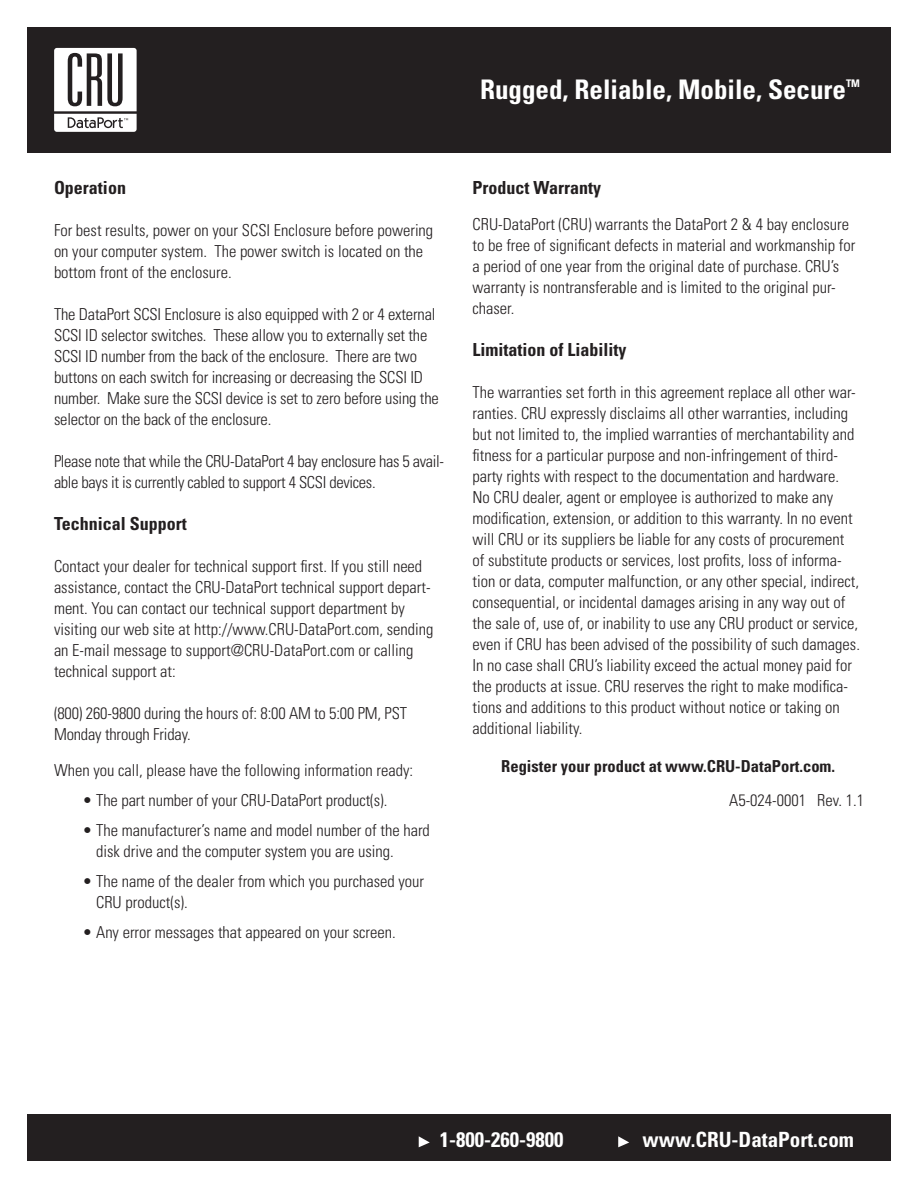
<style>
.page{position:relative;width:918px;height:1188px;background:#fff}
.page>*{position:absolute;margin:0;border:0;box-sizing:border-box;transform-origin:0 0}
.t1{font:700 condensed 27px "Univers";color:#fff}
.t2{font:700 condensed 21px "Univers";color:#fff}
.t3{font:700 condensed 18px "Univers";color:#231f20}
.t4{font:300 condensed 16.5px/21px "Univers";color:#231f20}
.t5{font:300 condensed 16.5px/21px "Univers";letter-spacing:-.02em;color:#231f20}
.t6{font:700 condensed 16.5px "Univers";color:#231f20}
.t7{font:700 condensed 10.5px "Univers";color:#fff}
</style>
<div class="page">
<div style="left:27px;top:27px;width:864px;height:126px;background:#231f20"></div>
<div style="left:27px;top:1115px;width:864px;height:46px;background:#231f20"></div>
<svg style="left:419px;top:1136px;width:11px;height:11px"></svg>
<svg style="left:618px;top:1136px;width:11px;height:11px"></svg>
<svg style="left:54px;top:48px;width:83px;height:84px"></svg>
<h1 class="t1" style="left:480px;top:73px;width:368px">Rugged, Reliable, Mobile, Secure</h1>
<p class="t7" style="left:846px;top:77px;width:15px">TM</p>
<p class="t3" style="left:54px;top:176px;width:73px">Operation</p>
<p class="t4" style="left:54px;top:219px;width:381px">For best results, power on your SCSI Enclosure before powering on your computer system. The power switch is located on the bottom front of the enclosure.</p>
<p class="t4" style="left:54px;top:303px;width:386px">The DataPort SCSI Enclosure is also equipped with 2 or 4 external SCSI ID selector switches. These allow you to externally set the SCSI ID number from the back of the enclosure. There are two buttons on each switch for increasing or decreasing the SCSI ID number. Make sure the SCSI device is set to zero before using the selector on the back of the enclosure.</p>
<p class="t5" style="left:54px;top:450px;width:392px">Please note that while the CRU-DataPort 4 bay enclosure has 5 avail&shy;able bays it is currently cabled to support 4 SCSI devices.</p>
<p class="t3" style="left:54px;top:512px;width:134px">Technical Support</p>
<p class="t4" style="left:54px;top:555px;width:381px">Contact your dealer for technical support first. If you still need assistance, contact the CRU-DataPort technical support depart&shy;ment. You can contact our technical support department by visiting our web site at http://www.CRU-DataPort.com, sending an E-mail message to support@CRU-DataPort.com or calling technical support at:</p>
<p class="t4" style="left:54px;top:702px;width:355px">(800) 260-9800 during the hours of: 8:00 AM to 5:00 PM, PST<br>Monday through Friday.</p>
<p class="t4" style="left:54px;top:759px;width:361px">When you call, please have the following information ready:</p>
<p class="t4" style="left:82px;top:789px;width:306px">• The part number of your CRU-DataPort product(s).</p>
<p class="t4" style="left:96px;top:819px;width:335px;text-indent:-14px">• The manufacturer’s name and model number of the hard disk drive and the computer system you are using.</p>
<p class="t4" style="left:96px;top:870px;width:329px;text-indent:-14px">• The name of the dealer from which you purchased your<br>CRU product(s).</p>
<p class="t4" style="left:82px;top:921px;width:315px">• Any error messages that appeared on your screen.</p>
<p class="t3" style="left:472px;top:176px;width:130px">Product Warranty</p>
<p class="t4" style="left:472px;top:213px;width:384px">CRU-DataPort (CRU) warrants the DataPort 2 &amp; 4 bay enclosure to be free of significant defects in material and workmanship for a period of one year from the original date of purchase. CRU’s warranty is nontransferable and is limited to the original pur&shy;chaser.</p>
<p class="t3" style="left:472px;top:338px;width:156px">Limitation of Liability</p>
<p class="t4" style="left:472px;top:381px;width:389px">The warranties set forth in this agreement replace all other war&shy;ranties. CRU expressly disclaims all other warranties, including but not limited to, the implied warranties of merchantability and fitness for a particular purpose and non-infringement of third&shy;party rights with respect to the documentation and hardware.<br>No CRU dealer, agent or employee is authorized to make any modification, extension, or addition to this warranty. In no event will CRU or its suppliers be liable for any costs of procurement of substitute products or services, lost profits, loss of informa&shy;tion or data, computer malfunction, or any other special, indirect, consequential, or incidental damages arising in any way out of the sale of, use of, or inability to use any CRU product or service, even if CRU has been advised of the possibility of such damages.<br>In no case shall CRU’s liability exceed the actual money paid for the products at issue. CRU reserves the right to make modifica&shy;tions and additions to this product without notice or taking on additional liability.</p>
<p class="t6" style="left:501px;top:756px;width:335px">Register your product at www.CRU-DataPort.com.</p>
<p class="t4" style="left:729px;top:790px;width:136px">A5-024-0001 Rev. 1.1</p>
<p class="t2" style="left:440px;top:1127px;width:125px">1-800-260-9800</p>
<p class="t2" style="left:642px;top:1127px;width:213px">www.CRU-DataPort.com</p>
</div>
